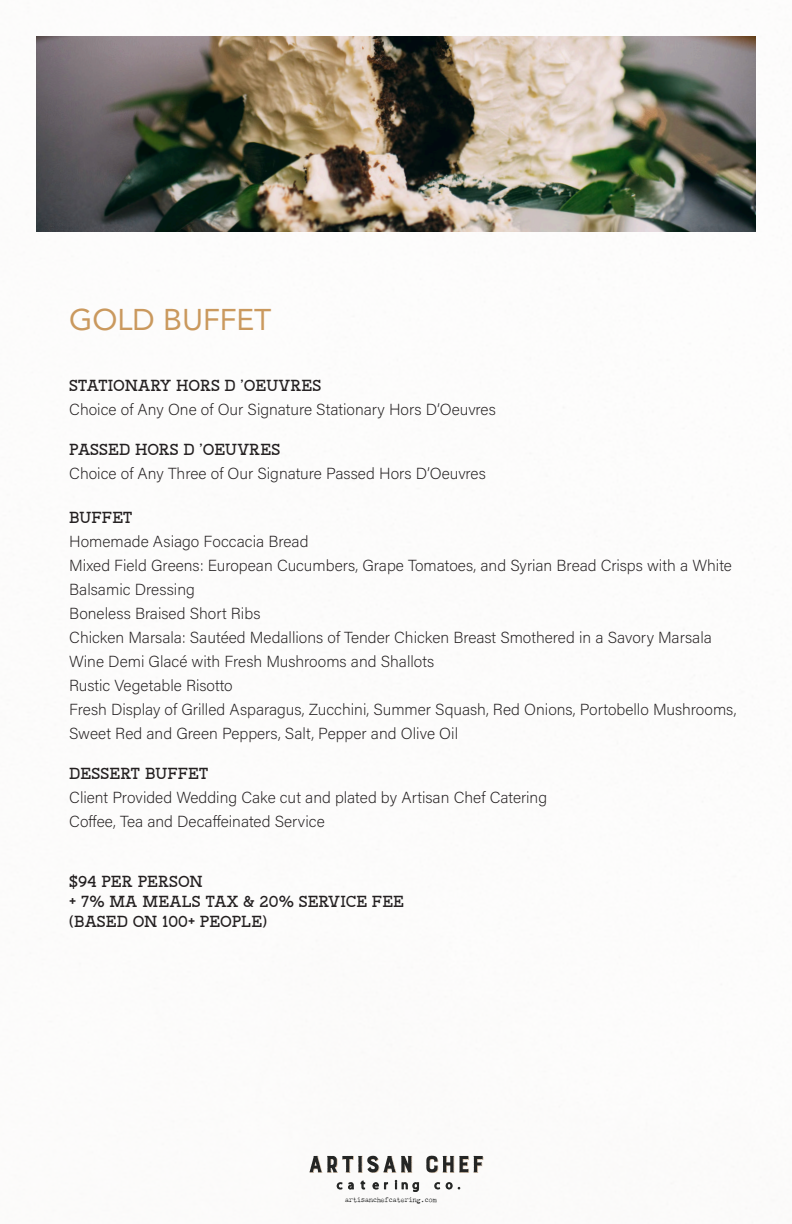
<style>
.page{position:relative;width:792px;height:1224px;background:#fff}
.page>*{position:absolute;margin:0;border:0;box-sizing:border-box;transform-origin:0 0}
.Header1{font:30px "Avenir";color:#ca995e}
.SubHead_1{font:200 16px/24px "Acumin Pro";color:#231f20}
.SubHead_1-2{font:16px "Neilvard Four";letter-spacing:-.01em;color:#231f20}
.t1{font:12.6px "Myriad Pro";letter-spacing:.415em;color:#242524}
.t2{font:12.6px "Myriad Pro";letter-spacing:.45em;color:#242524}
.t3{font:6.6px "Chandler 42";color:#242524}
</style>
<div class="page">
<svg style="left:309px;top:1156px;width:104px;height:17px"></svg>
<svg style="left:426px;top:1156px;width:58px;height:17px"></svg>
<img style="left:36px;top:36px;width:720px;height:196px">
<p class="Header1" style="left:69px;top:295px;width:204px">GOLD BUFFET</p>
<p class="SubHead_1-2" style="left:69px;top:373px;width:254px">STATIONARY HORS D ’OEUVRES</p>
<p class="SubHead_1" style="left:69px;top:397px;width:428px">Choice of Any One of Our Signature Stationary Hors D’Oeuvres</p>
<p class="SubHead_1-2" style="left:69px;top:437px;width:213px">PASSED HORS D ’OEUVRES</p>
<p class="SubHead_1" style="left:69px;top:461px;width:418px">Choice of Any Three of Our Signature Passed Hors D’Oeuvres</p>
<p class="SubHead_1-2" style="left:69px;top:505px;width:65px">BUFFET</p>
<p class="SubHead_1" style="left:69px;top:529px;width:241px">Homemade Asiago Foccacia Bread</p>
<p class="SubHead_1" style="left:69px;top:553px;width:664px">Mixed Field Greens: European Cucumbers, Grape Tomatoes, and Syrian Bread Crisps with a White</p>
<p class="SubHead_1" style="left:69px;top:577px;width:127px">Balsamic Dressing</p>
<p class="SubHead_1" style="left:69px;top:601px;width:193px">Boneless Braised Short Ribs</p>
<p class="SubHead_1" style="left:69px;top:625px;width:644px">Chicken Marsala: Sautéed Medallions of Tender Chicken Breast Smothered in a Savory Marsala</p>
<p class="SubHead_1" style="left:69px;top:649px;width:367px">Wine Demi Glacé with Fresh Mushrooms and Shallots</p>
<p class="SubHead_1" style="left:69px;top:673px;width:165px">Rustic Vegetable Risotto</p>
<p class="SubHead_1" style="left:69px;top:697px;width:669px">Fresh Display of Grilled Asparagus, Zucchini, Summer Squash, Red Onions, Portobello Mushrooms,<br>Sweet Red and Green Peppers, Salt, Pepper and Olive Oil</p>
<p class="SubHead_1-2" style="left:69px;top:761px;width:141px">DESSERT BUFFET</p>
<p class="SubHead_1" style="left:69px;top:785px;width:479px">Client Provided Wedding Cake cut and plated by Artisan Chef Catering</p>
<p class="SubHead_1" style="left:69px;top:809px;width:257px">Coffee, Tea and Decaffeinated Service</p>
<p class="SubHead_1-2" style="left:69px;top:869px;width:135px">$94 PER PERSON</p>
<p class="SubHead_1-2" style="left:69px;top:889px;width:336px">+ 7% MA MEALS TAX &amp; 20% SERVICE FEE</p>
<p class="SubHead_1-2" style="left:69px;top:909px;width:200px">(BASED ON 100+ PEOPLE)</p>
<p class="t1" style="left:337px;top:1177px;width:84px">cat ering</p>
<p class="t2" style="left:434px;top:1177px;width:27px">co.</p>
<p class="t3" style="left:345px;top:1195px;width:93px">artisanchefcatering.com</p>
</div>
